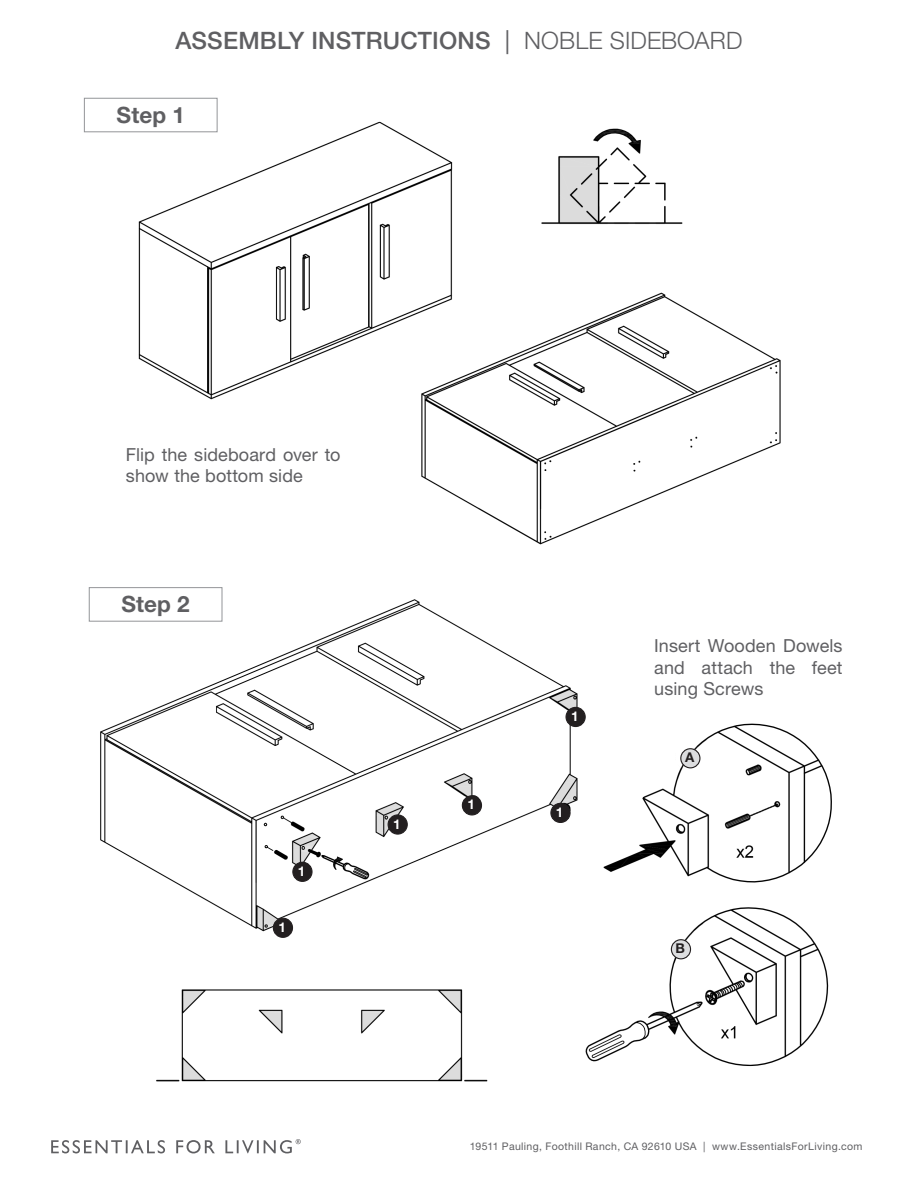
<style>
.page{position:relative;width:918px;height:1188px;background:#fff}
.page>*{position:absolute;margin:0;border:0;box-sizing:border-box;transform-origin:0 0}
.t1{font:500 24px "Helvetica Neue";letter-spacing:.01em;color:#5f5f62}
.t2{font:700 22.5px "Helvetica Neue";letter-spacing:.005em;color:#5f5f62}
.t3{font:18px/21.6px "Helvetica Neue";letter-spacing:.005em;color:#5f5f62}
.t4{font:700 13.5px "Helvetica Neue";color:#fff}
.t5{font:700 13.5px "Helvetica Neue";color:#231f20}
.t6{font:10.5px "Helvetica Neue";letter-spacing:.035em;color:#5f5f62}
.s1{font-weight:400}
.s2{font-weight:300}
</style>
<div class="page">
<svg style="left:51px;top:1139px;width:250px;height:14px"></svg>
<img style="left:127px;top:121px;width:654px;height:424px">
<img style="left:156px;top:989px;width:332px;height:93px">
<img style="left:100px;top:588px;width:486px;height:350px">
<img style="left:557px;top:894px;width:272px;height:173px">
<img style="left:603px;top:723px;width:229px;height:160px">
<div style="left:89px;top:587px;width:133px;height:35px;background:#fff;border:1px solid #939598"></div>
<div style="left:84px;top:98px;width:134px;height:34px;background:#fff;border:1px solid #939598"></div>
<div style="left:681px;top:749px;width:19px;height:19px;background:#dcdddf;border-radius:50%"></div>
<div style="left:680px;top:748px;width:20px;height:20px;border:1px solid #231f20;border-radius:50%"></div>
<div style="left:671px;top:940px;width:20px;height:19px;background:#dcdddf;border-radius:50%"></div>
<div style="left:671px;top:939px;width:20px;height:20px;border:1px solid #231f20;border-radius:50%"></div>
<div style="left:273px;top:918px;width:19px;height:19px;background:#231f20;border-radius:50%"></div>
<div style="left:273px;top:918px;width:20px;height:20px;border:1px solid #231f20;border-radius:50%"></div>
<div style="left:293px;top:862px;width:19px;height:19px;background:#231f20;border-radius:50%"></div>
<div style="left:292px;top:862px;width:21px;height:20px;border:1px solid #231f20;border-radius:50%"></div>
<div style="left:388px;top:815px;width:19px;height:19px;background:#231f20;border-radius:50%"></div>
<div style="left:388px;top:814px;width:20px;height:21px;border:1px solid #231f20;border-radius:50%"></div>
<div style="left:462px;top:796px;width:20px;height:19px;background:#231f20;border-radius:50%"></div>
<div style="left:462px;top:795px;width:20px;height:21px;border:1px solid #231f20;border-radius:50%"></div>
<div style="left:551px;top:803px;width:19px;height:19px;background:#231f20;border-radius:50%"></div>
<div style="left:550px;top:803px;width:21px;height:20px;border:1px solid #231f20;border-radius:50%"></div>
<div style="left:566px;top:707px;width:19px;height:20px;background:#231f20;border-radius:50%"></div>
<div style="left:565px;top:707px;width:21px;height:20px;border:1px solid #231f20;border-radius:50%"></div>
<h1 class="t1" style="left:175px;top:26px;width:569px">ASSEMBLY INSTRUCTIONS <span class="s1">|</span> <span class="s2">NOBLE SIDEBOARD</span></h1>
<p class="t2" style="left:117px;top:101px;width:70px">Step 1</p>
<p class="t3" style="left:126px;top:443px;width:216px">Flip the sideboard over to show the bottom side</p>
<p class="t2" style="left:121px;top:590px;width:70px">Step 2</p>
<p class="t4" style="left:298px;top:863px;width:9px">1</p>
<p class="t4" style="left:278px;top:919px;width:9px">1</p>
<p class="t4" style="left:393px;top:815px;width:9px">1</p>
<p class="t4" style="left:467px;top:796px;width:9px">1</p>
<p class="t4" style="left:571px;top:708px;width:9px">1</p>
<p class="t4" style="left:556px;top:804px;width:9px">1</p>
<p class="t3" style="left:654px;top:635px;width:190px;text-align:justify">Insert Wooden Dowels and attach the feet using Screws</p>
<p class="t5" style="left:685px;top:749px;width:11px">A</p>
<p class="t5" style="left:675px;top:940px;width:11px">B</p>
<p class="t6" style="left:470px;top:1140px;width:394px">19511 Pauling, Foothill Ranch, CA 92610 USA | www.EssentialsForLiving.com</p>
</div>
